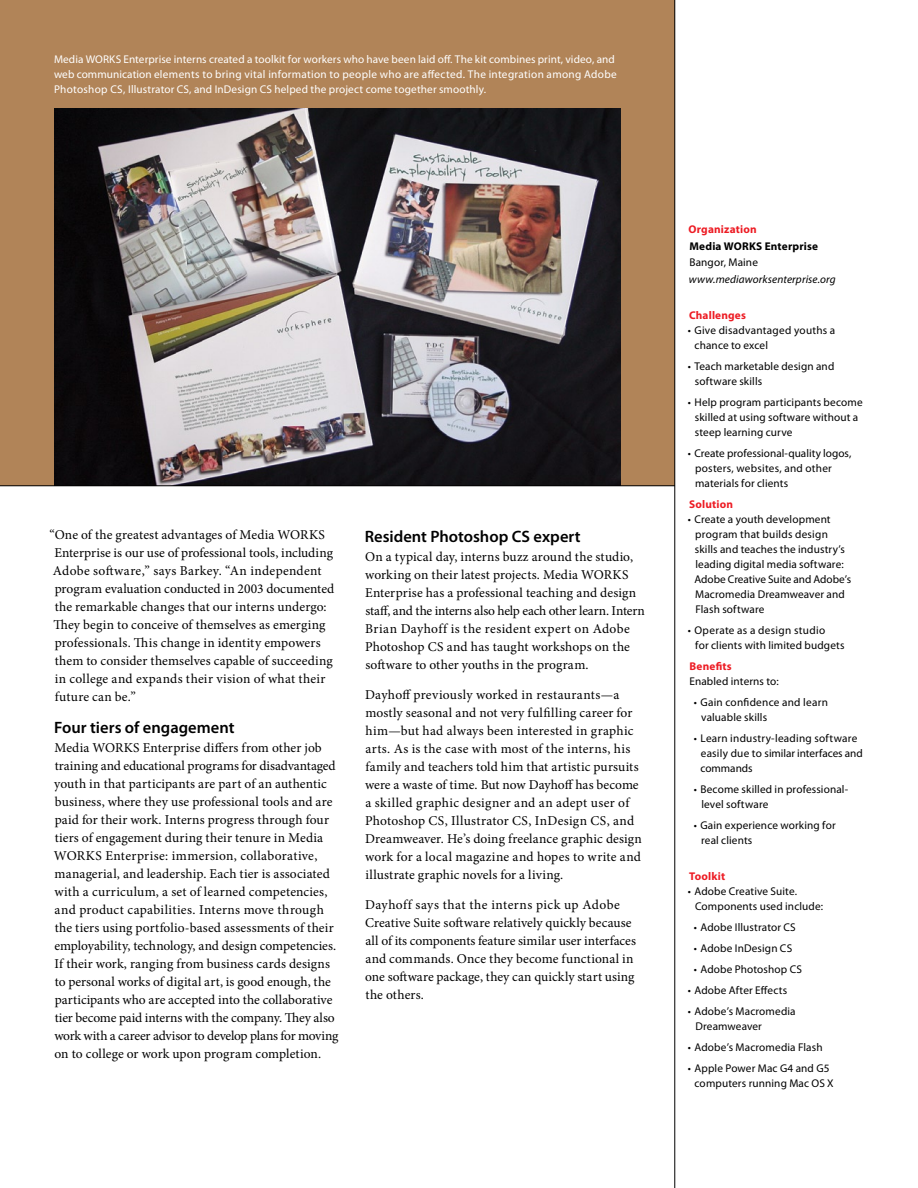
<style>
.page{position:relative;width:918px;height:1188px;background:#fff}
.page>*{position:absolute;margin:0;border:0;box-sizing:border-box;transform-origin:0 0}
.t1{font:600 16.5px "Myriad Pro";color:#000}
.t2{font:13.5px/18px "Minion Pro";letter-spacing:.01em;color:#000}
.t3{font:11.25px/15px "Myriad Pro";letter-spacing:.01em;color:#000}
.t4{font:11.25px/15px "Myriad Pro";letter-spacing:.015em;color:#fff}
.t5{font:700 11.25px "Myriad Pro";letter-spacing:.015em;color:#ed1c24}
.t6{font:italic 11.25px "Myriad Pro";letter-spacing:.01em;color:#000}
.t7{font:700 11.25px "Myriad Pro";letter-spacing:.015em;color:#000}
</style>
<div class="page">
<div style="left:0;top:0;width:675px;height:486px;background:#b18458"></div>
<hr style="left:675px;top:0;width:1px;height:1188px;background:#000">
<img style="left:54px;top:108px;width:567px;height:378px">
<hr style="left:0;top:486px;width:675px;height:1px;background:#000">
<p class="t4" style="left:54px;top:52px;width:564px">Media WORKS Enterprise interns created a toolkit for workers who have been laid off. The kit combines print, video, and web communication elements to bring vital information to people who are affected. The integration among Adobe<br>Photoshop CS, Illustrator CS, and InDesign CS helped the project come together smoothly.</p>
<p class="t2" style="left:50px;top:526px;width:286px">“One of the greatest advantages of Media WORKS Enterprise is our use of professional tools, including Adobe software,” says Barkey. “An independent program evaluation conducted in 2003 documented the remarkable changes that our interns undergo:<br>They begin to conceive of themselves as emerging professionals. This change in identity empowers them to consider themselves capable of succeeding in college and expands their vision of what their future can be.”</p>
<p class="t1" style="left:54px;top:717px;width:182px">Four tiers of engagement</p>
<p class="t2" style="left:54px;top:739px;width:286px">Media WORKS Enterprise differs from other job training and educational programs for disadvantaged youth in that participants are part of an authentic business, where they use professional tools and are paid for their work. Interns progress through four tiers of engagement during their tenure in Media WORKS Enterprise: immersion, collaborative, managerial, and leadership. Each tier is associated with a curriculum, a set of learned competencies, and product capabilities. Interns move through the tiers using portfolio-based assessments of their employability, technology, and design competencies.<br>If their work, ranging from business cards designs to personal works of digital art, is good enough, the participants who are accepted into the collaborative tier become paid interns with the company. They also work with a career advisor to develop plans for moving on to college or work upon program completion.</p>
<p class="t1" style="left:365px;top:526px;width:217px">Resident Photoshop CS expert</p>
<p class="t2" style="left:365px;top:548px;width:281px">On a typical day, interns buzz around the studio, working on their latest projects. Media WORKS Enterprise has a professional teaching and design staff, and the interns also help each other learn. Intern Brian Dayhoff is the resident expert on Adobe Photoshop CS and has taught workshops on the software to other youths in the program.</p>
<p class="t2" style="left:365px;top:686px;width:278px">Dayhoff previously worked in restaurants—a mostly seasonal and not very fulfilling career for him—but had always been interested in graphic arts. As is the case with most of the interns, his family and teachers told him that artistic pursuits were a waste of time. But now Dayhoff has become a skilled graphic designer and an adept user of Photoshop CS, Illustrator CS, InDesign CS, and Dreamweaver. He’s doing freelance graphic design work for a local magazine and hopes to write and illustrate graphic novels for a living.</p>
<p class="t2" style="left:365px;top:896px;width:272px">Dayhoff says that the interns pick up Adobe Creative Suite software relatively quickly because all of its components feature similar user interfaces and commands. Once they become functional in one software package, they can quickly start using the others.</p>
<p class="t5" style="left:688px;top:222px;width:70px">Organization</p>
<p class="t7" style="left:690px;top:239px;width:130px">Media WORKS Enterprise</p>
<p class="t3" style="left:689px;top:255px;width:70px">Bangor, Maine</p>
<p class="t6" style="left:689px;top:272px;width:148px">www.mediaworksenterprise.org</p>
<p class="t5" style="left:689px;top:308px;width:58px">Challenges</p>
<p class="t3" style="left:695px;top:322px;width:142px;text-indent:-7px">• Give disadvantaged youths a chance to excel</p>
<p class="t3" style="left:695px;top:358px;width:141px;text-indent:-7px">• Teach marketable design and software skills</p>
<p class="t3" style="left:695px;top:394px;width:169px;text-indent:-7px">• Help program participants become skilled at using software without a steep learning curve</p>
<p class="t3" style="left:695px;top:445px;width:158px;text-indent:-7px">• Create professional-quality logos, posters, websites, and other materials for clients</p>
<p class="t5" style="left:689px;top:497px;width:45px">Solution</p>
<p class="t3" style="left:695px;top:511px;width:158px;text-indent:-7px">• Create a youth development program that builds design skills and teaches the industry’s leading digital media software:<br>Adobe Creative Suite and Adobe’s<br>Macromedia Dreamweaver and<br>Flash software</p>
<p class="t3" style="left:695px;top:622px;width:151px;text-indent:-7px">• Operate as a design studio<br>for clients with limited budgets</p>
<p class="t5" style="left:690px;top:659px;width:44px">Benefits</p>
<p class="t3" style="left:689px;top:673px;width:91px">Enabled interns to:</p>
<p class="t3" style="left:701px;top:694px;width:128px;text-indent:-7px">• Gain confidence and learn valuable skills</p>
<p class="t3" style="left:701px;top:730px;width:164px;text-indent:-7px">• Learn industry-leading software easily due to similar interfaces and commands</p>
<p class="t3" style="left:701px;top:781px;width:148px;text-indent:-7px">• Become skilled in professional&shy;level software</p>
<p class="t3" style="left:701px;top:817px;width:136px;text-indent:-7px">• Gain experience working for real clients</p>
<p class="t5" style="left:689px;top:869px;width:38px">Toolkit</p>
<p class="t3" style="left:695px;top:883px;width:130px;text-indent:-7px">• Adobe Creative Suite.<br>Components used include:</p>
<p class="t3" style="left:694px;top:919px;width:103px">• Adobe Illustrator CS</p>
<p class="t3" style="left:694px;top:940px;width:100px">• Adobe InDesign CS</p>
<p class="t3" style="left:694px;top:962px;width:109px">• Adobe Photoshop CS</p>
<p class="t3" style="left:688px;top:983px;width:101px">• Adobe After Effects</p>
<p class="t3" style="left:695px;top:1004px;width:102px;text-indent:-7px">• Adobe’s Macromedia<br>Dreamweaver</p>
<p class="t3" style="left:688px;top:1039px;width:136px">• Adobe’s Macromedia Flash</p>
<p class="t3" style="left:688px;top:1060px;width:147px;text-align:center">• Apple Power Mac G4 and G5 computers running Mac OS X</p>
</div>
